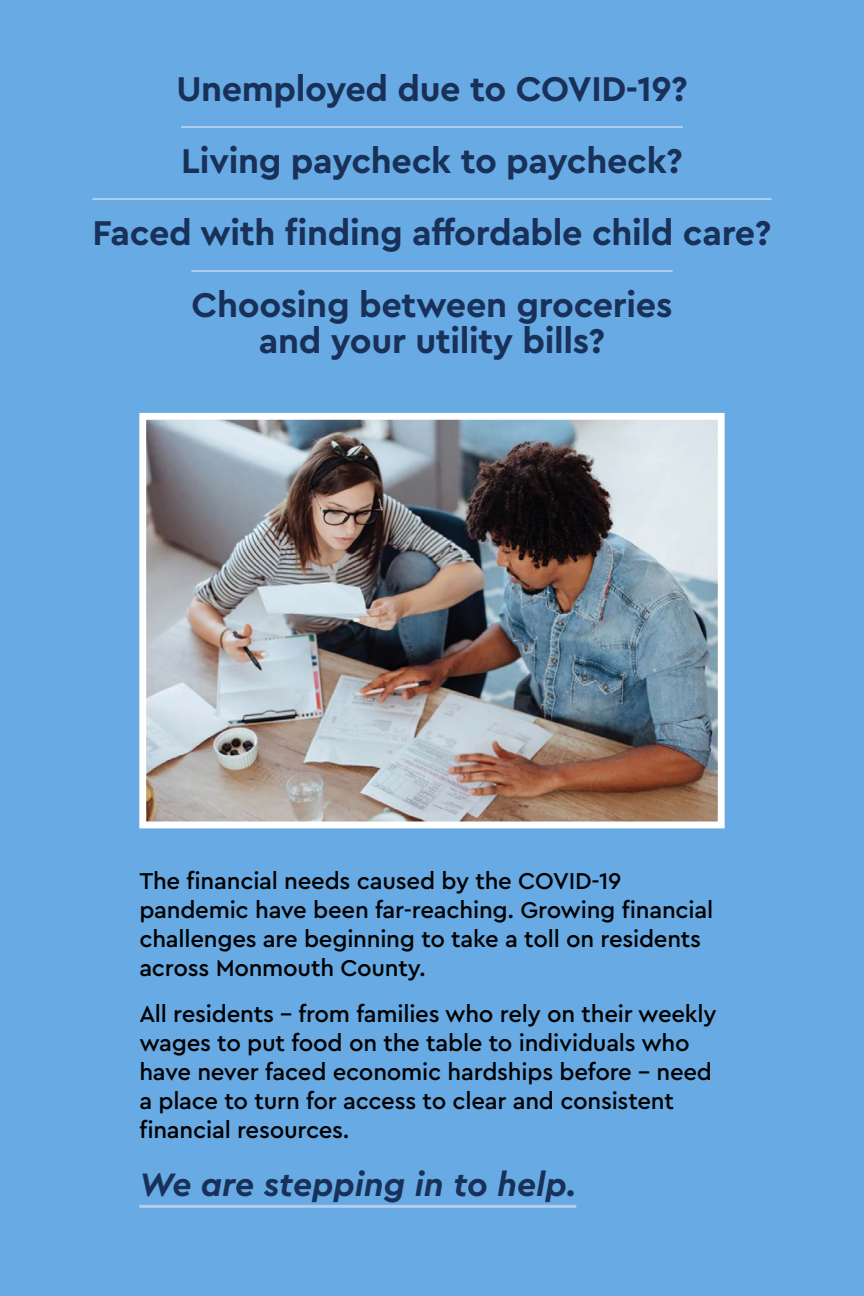
<style>
.page{position:relative;width:864px;height:1296px;background:#67aae4}
.page>*{position:absolute;margin:0;border:0;box-sizing:border-box;transform-origin:0 0}
.t1{font:700 36px/72px "Cera Pro";letter-spacing:-.01em;color:#193058;text-align:center}
.t2{font:italic 700 34px "Cera Pro";color:#193058}
.t3{font:500 24px/28.8px "Cera Pro";letter-spacing:-.01em;color:#000}
</style>
<div class="page">
<hr style="left:139px;top:1205px;width:437px;height:3px;background:#b2cdec">
<hr style="left:181px;top:126px;width:502px;height:2px;background:#b2cdec">
<hr style="left:92px;top:198px;width:680px;height:2px;background:#b2cdec">
<hr style="left:191px;top:270px;width:482px;height:2px;background:#b2cdec">
<img style="left:147px;top:421px;width:570px;height:399px">
<div style="left:139px;top:413px;width:586px;height:415px;border:7px solid #fff"></div>
<h1 class="t1" style="left:93px;top:52px;width:680px">Unemployed due to COVID-19?<br>Living paycheck to paycheck?<br>Faced with finding affordable child care?<br>Choosing between groceries</h1>
<h1 class="t1" style="left:259px;top:304px;width:348px">and your utility bills?</h1>
<p class="t3" style="left:139px;top:866px;width:575px">The financial needs caused by the COVID-19 pandemic have been far-reaching. Growing financial challenges are beginning to take a toll on residents across Monmouth County.</p>
<p class="t3" style="left:139px;top:999px;width:579px">All residents – from families who rely on their weekly wages to put food on the table to individuals who have never faced economic hardships before – need a place to turn for access to clear and consistent financial resources.</p>
<h2 class="t2" style="left:139px;top:1162px;width:438px">We are stepping in to help.</h2>
</div>
